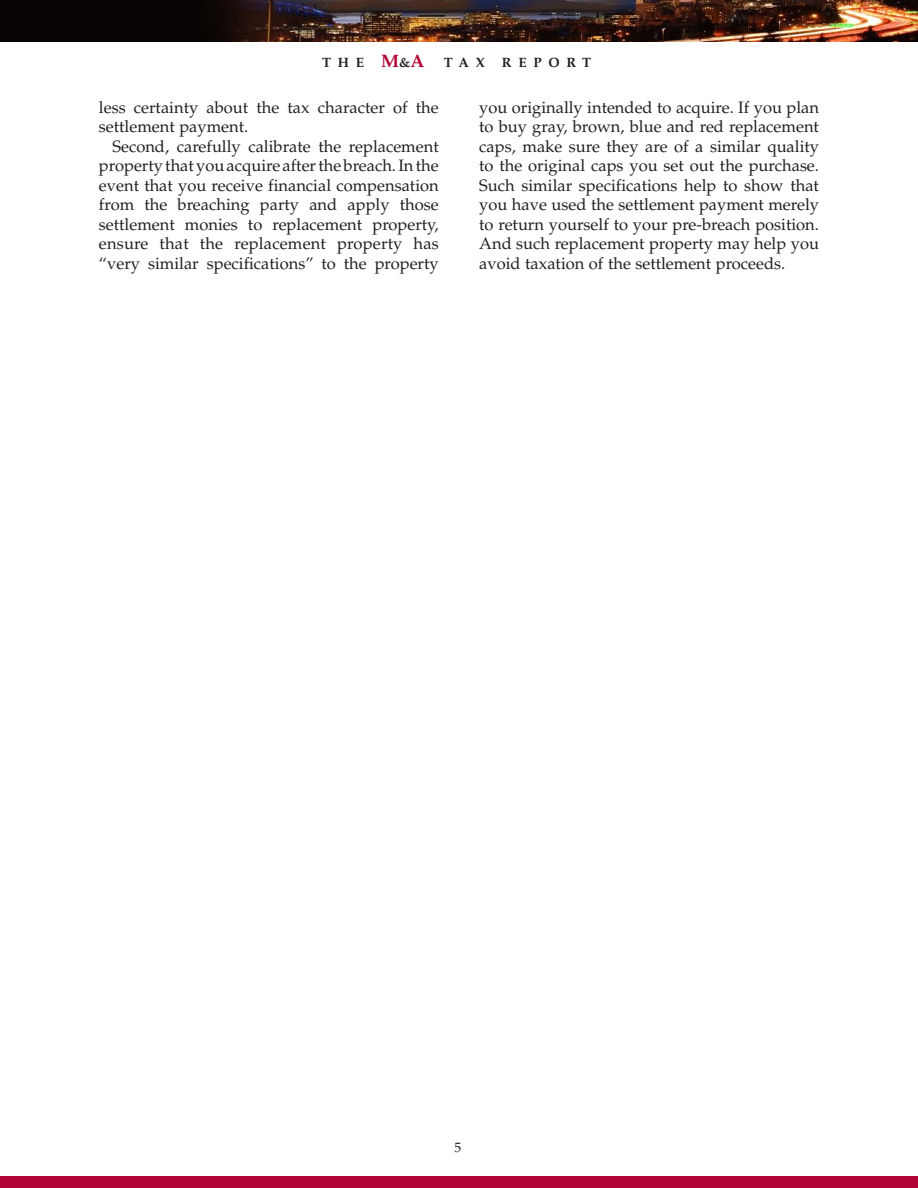
<style>
.page{position:relative;width:918px;height:1188px;background:#fff}
.page>*{position:absolute;margin:0;border:0;box-sizing:border-box;transform-origin:0 0}
.t1{font:16.5px/19.5px "Palatino";color:#231f20;text-align:justify}
.t2{font:700 13.5px "Palatino";color:#231f20}
.t3{font:13.5px "Palatino";color:#231f20}
.s1{font-size:18px;color:#b30437}
</style>
<div class="page">
<div style="left:0;top:1177px;width:918px;height:11px;background:#b30437"></div>
<img style="left:0;top:0;width:918px;height:42px">
<p class="t2" style="left:322px;top:55px;width:30px">T HE</p>
<p class="t2" style="left:381px;top:55px;width:105px"><span class="s1">M</span>&amp;<span class="s1">A</span> TA X</p>
<p class="t2" style="left:502px;top:55px;width:32px">R EPORT</p>
<p class="t1" style="left:99px;top:97px;width:341px">less certainty about the tax character of the settlement payment.</p>
<p class="t1" style="left:99px;top:136px;width:341px;text-indent:13px">Second, carefully calibrate the replacement property that you acquire after the breach. In the event that you receive financial compensation from the breaching party and apply those settlement monies to replacement property, ensure that the replacement property has “very similar specifications” to the property</p>
<p class="t1" style="left:479px;top:97px;width:341px">you originally intended to acquire. If you plan to buy gray, brown, blue and red replacement caps, make sure they are of a similar quality to the original caps you set out the purchase.<br>Such similar specifications help to show that you have used the settlement payment merely to return yourself to your pre-breach position.<br>And such replacement property may help you avoid taxation of the settlement proceeds.</p>
<p class="t3" style="left:455px;top:1139px;width:8px">5</p>
</div>
